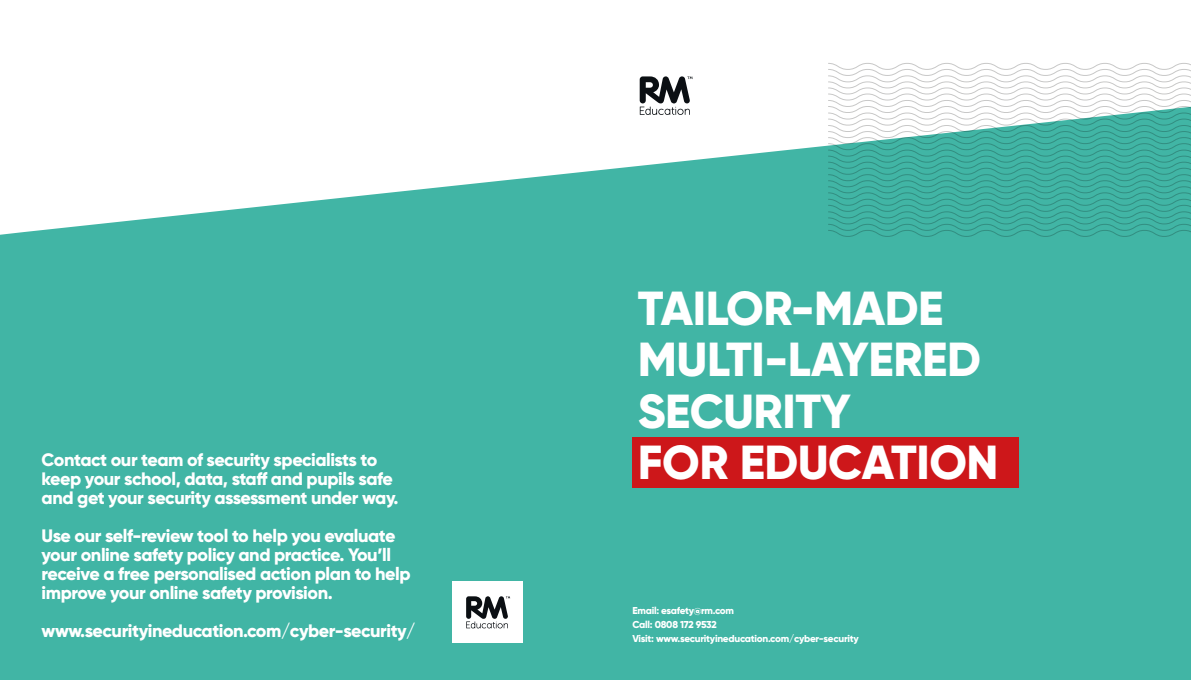
<style>
.page{position:relative;width:1191px;height:680px;background:#fff}
.page>*{position:absolute;margin:0;border:0;box-sizing:border-box;transform-origin:0 0}
.t1{font:800 47.7px/51.5px "Gilroy";letter-spacing:-.01em;color:#fff}
.t2{font:800 18px/19px "Gilroy";letter-spacing:-.025em;color:#fff}
.t3{font:800 10px "Gilroy";letter-spacing:-.025em;color:#fff}
</style>
<div class="page">
<div style="left:0;top:145px;width:1190px;height:535px;background:#41b5a5"></div>
<div style="left:451px;top:581px;width:71px;height:62px;background:#fff"></div>
<svg style="left:466px;top:596px;width:44px;height:32px"></svg>
<svg style="left:827px;top:63px;width:363px;height:174px"></svg>
<div style="left:632px;top:437px;width:386px;height:51px;background:#cd171a"></div>
<svg style="left:639px;top:76px;width:53px;height:39px"></svg>
<p class="t1" style="left:637px;top:282px;width:344px">TAILOR-MADE<br>MULTI-LAYERED<br>SECURITY</p>
<p class="t2" style="left:42px;top:450px;width:353px">Contact our team of security specialists to keep your school, data, staff and pupils safe</p>
<p class="t1" style="left:637px;top:436px;width:362px">FOR EDUCATION</p>
<p class="t2" style="left:42px;top:488px;width:358px">and get your security assessment under way.</p>
<p class="t2" style="left:42px;top:526px;width:370px">Use our self-review tool to help you evaluate your online safety policy and practice. You’ll receive a free personalised action plan to help improve your online safety provision.</p>
<p class="t2" style="left:42px;top:621px;width:375px">www.securityineducation.com/cyber-security/</p>
<p class="t3" style="left:632px;top:604px;width:103px">Email: esafety@rm.com</p>
<p class="t3" style="left:632px;top:618px;width:86px">Call: 0808 172 9532</p>
<p class="t3" style="left:632px;top:632px;width:228px">Visit: www.securityineducation.com/cyber-security</p>
</div>
